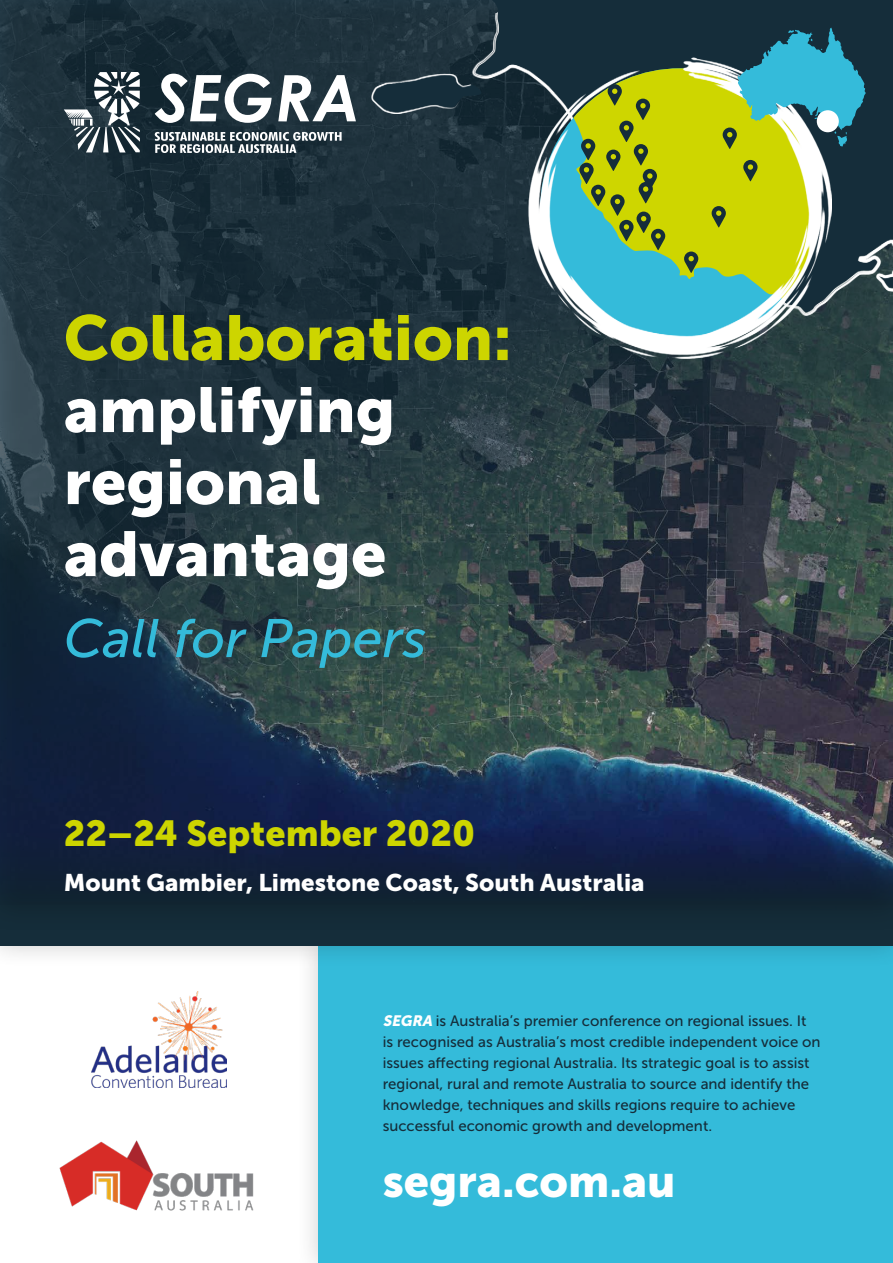
<style>
.page{position:relative;width:893px;height:1263px;background:#fff}
.page>*{position:absolute;margin:0;border:0;box-sizing:border-box;transform-origin:0 0}
.t1{font:63px/72px "Museo Sans 900";color:#fff}
.t2{font:63px "Museo Sans 900";color:#cdd500}
.t3{font:italic 54px "Museo Sans 500";color:#34bbda}
.t4{font:45px "Museo Sans 900";color:#fff}
.t5{font:36px "Museo Sans 900";color:#cdd500}
.t6{font:24px "Museo Sans 900";color:#fff}
.t7{font:15px/21px "Museo Sans 500";color:#152d3a}
.s1{font-family:"Museo Sans 900";font-style:italic;color:#fff}
</style>
<div class="page">
<div style="left:295px;top:921px;width:598px;height:342px;background:#000;opacity:.2"></div>
<div style="left:319px;top:945px;width:574px;height:318px;background:#34bbda"></div>
<div style="left:0;top:0;width:893px;height:969px;background:#000;opacity:.2"></div>
<div style="left:0;top:0;width:893px;height:933px;background:#000;opacity:.2"></div>
<div style="left:475px;top:0;width:418px;height:13px;background:#152d3a"></div>
<img style="left:472px;top:13px;width:421px;height:303px">
<img style="left:529px;top:58px;width:303px;height:300px">
<svg style="left:712px;top:206px;width:14px;height:21px"></svg>
<svg style="left:684px;top:252px;width:14px;height:21px"></svg>
<svg style="left:743px;top:160px;width:14px;height:21px"></svg>
<svg style="left:579px;top:84px;width:86px;height:166px;background:#97b229"></svg>
<img style="left:372px;top:73px;width:110px;height:41px">
<svg style="left:723px;top:27px;width:143px;height:122px;background:#509589"></svg>
<div style="left:817px;top:110px;width:22px;height:22px;background:#fff;border-radius:50%"></div>
<svg style="left:155px;top:74px;width:201px;height:49px"></svg>
<svg style="left:155px;top:132px;width:187px;height:21px"></svg>
<svg style="left:64px;top:72px;width:76px;height:80px"></svg>
<img style="left:92px;top:991px;width:135px;height:97px">
<img style="left:59px;top:1140px;width:195px;height:71px">
<h1 class="t2" style="left:64px;top:302px;width:450px">Collaboration:</h1>
<h1 class="t1" style="left:64px;top:374px;width:333px">amplifying regional advantage</h1>
<h2 class="t3" style="left:64px;top:609px;width:364px">Call for Papers</h2>
<h3 class="t5" style="left:64px;top:813px;width:413px">22–24 September 2020</h3>
<h3 class="t6" style="left:64px;top:869px;width:582px">Mount Gambier, Limestone Coast, South Australia</h3>
<p class="t7" style="left:383px;top:1010px;width:439px"><span class="s1">SEGRA</span> is Australia’s premier conference on regional issues. It is recognised as Australia’s most credible independent voice on issues affecting regional Australia. Its strategic goal is to assist regional, rural and remote Australia to source and identify the knowledge, techniques and skills regions require to achieve successful economic growth and development.</p>
<h3 class="t4" style="left:383px;top:1156px;width:294px">segra.com.au</h3>
</div>
